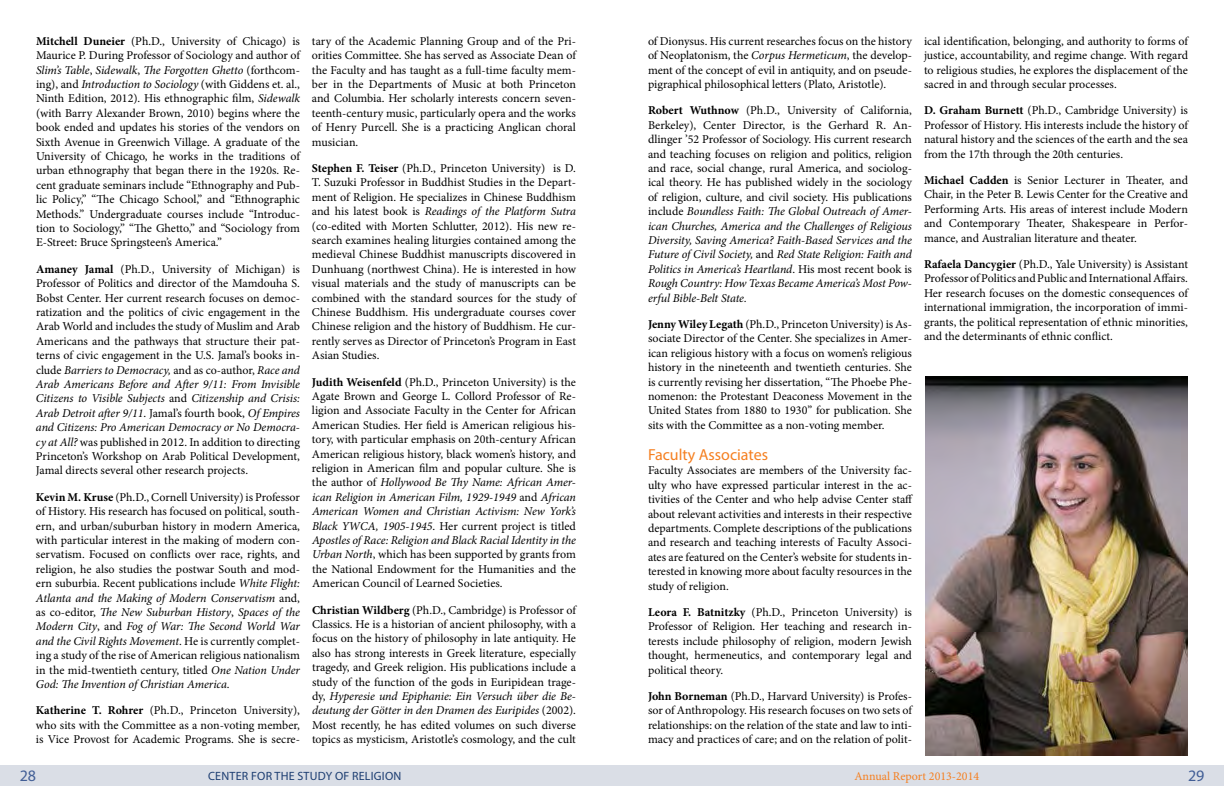
<style>
.page{position:relative;width:1224px;height:792px;background:#fff}
.page>*{position:absolute;margin:0;border:0;box-sizing:border-box;transform-origin:0 0}
.Headline1{font:16px "Myriad Pro";color:#f57f20}
.t1{font:16px "Myriad Pro";color:#415e96}
.Body{font:12px/14.4px "Minion Pro";color:#000;text-align:justify}
.t2{font:12px "Myriad Pro";letter-spacing:.02em;color:#1d3e72}
.t3{font:12px "Minion Pro";color:#f57f20}
.s1{font-weight:700}
.s2{font-style:italic}
</style>
<div class="page">
<div style="left:0;top:765px;width:1224px;height:21px;background:#dadee6"></div>
<img style="left:925px;top:376px;width:263px;height:380px">
<p class="Body" style="left:36px;top:34px;width:266px"><span class="s1">Mitchell Duneier</span> (Ph.D., University of Chicago) is Maurice P. During Professor of Sociology and author of <span class="s2">Slim’s Table</span>, <span class="s2">Sidewalk</span>, <span class="s2">The Forgotten Ghetto</span> (forthcom&shy;ing), and <span class="s2">Introduction to Sociology</span> (with Giddens et. al., Ninth Edition, 2012). His ethnographic film, <span class="s2">Sidewalk </span>(with Barry Alexander Brown, 2010) begins where the book ended and updates his stories of the vendors on Sixth Avenue in Greenwich Village. A graduate of the University of Chicago, he works in the traditions of urban ethnography that began there in the 1920s. Re&shy;cent graduate seminars include “Ethnography and Pub&shy;lic Policy,” “The Chicago School,” and “Ethnographic Methods.” Undergraduate courses include “Introduc&shy;tion to Sociology,” “The Ghetto,” and “Sociology from E-Street: Bruce Springsteen’s America.”</p>
<p class="Body" style="left:36px;top:262px;width:266px"><span class="s1">Amaney Jamal</span> (Ph.D., University of Michigan) is Professor of Politics and director of the Mamdouha S.<br>Bobst Center. Her current research focuses on democ&shy;ratization and the politics of civic engagement in the Arab World and includes the study of Muslim and Arab Americans and the pathways that structure their pat&shy;terns of civic engagement in the U.S. Jamal’s books in&shy;clude <span class="s2">Barriers to Democracy,</span> and as co-author, <span class="s2">Race and Arab Americans Before and After 9/11: From Invisible Citizens to Visible Subjects</span> and <span class="s2">Citizenship and Crisis:<br>Arab Detroit after 9/11</span>. Jamal’s fourth book, <span class="s2">Of Empires and Citizens: Pro American Democracy or No Democra&shy;cy at All?</span> was published in 2012. In addition to directing Princeton’s Workshop on Arab Political Development, Jamal directs several other research projects.</p>
<p class="Body" style="left:36px;top:490px;width:266px"><span class="s1">Kevin M. Kruse</span> (Ph.D., Cornell University) is Professor of History. His research has focused on political, south&shy;ern, and urban/suburban history in modern America, with particular interest in the making of modern con&shy;servatism. Focused on conflicts over race, rights, and religion, he also studies the postwar South and mod&shy;ern suburbia. Recent publications include <span class="s2">White Flight:<br>Atlanta and the Making of Modern Conservatism</span> and, as co-editor, <span class="s2">The New Suburban History</span>, <span class="s2">Spaces of the Modern City</span>, and <span class="s2">Fog of War: The Second World War and the Civil Rights Movement</span>. He is currently complet&shy;ing a study of the rise of American religious nationalism in the mid-twentieth century, titled <span class="s2">One Nation Under God: The Invention of Christian America</span>.</p>
<p class="Body" style="left:36px;top:703px;width:265px"><span class="s1">Katherine T. Rohrer</span> (Ph.D., Princeton University), who sits with the Committee as a non-voting member, is Vice Provost for Academic Programs. She is secre-</p>
<p class="Body" style="left:312px;top:34px;width:266px">tary of the Academic Planning Group and of the Pri&shy;orities Committee. She has served as Associate Dean of the Faculty and has taught as a full-time faculty mem&shy;ber in the Departments of Music at both Princeton and Columbia. Her scholarly interests concern seven&shy;teenth-century music, particularly opera and the works of Henry Purcell. She is a practicing Anglican choral musician.</p>
<p class="Body" style="left:312px;top:161px;width:266px"><span class="s1">Stephen F. Teiser</span> (Ph.D., Princeton University) is D.<br>T. Suzuki Professor in Buddhist Studies in the Depart&shy;ment of Religion. He specializes in Chinese Buddhism and his latest book is <span class="s2">Readings of the Platform Sutra </span>(co-edited with Morten Schlutter, 2012). His new re&shy;search examines healing liturgies contained among the medieval Chinese Buddhist manuscripts discovered in Dunhuang (northwest China). He is interested in how visual materials and the study of manuscripts can be combined with the standard sources for the study of Chinese Buddhism. His undergraduate courses cover Chinese religion and the history of Buddhism. He cur&shy;rently serves as Director of Princeton’s Program in East Asian Studies.</p>
<p class="Body" style="left:312px;top:375px;width:266px"><span class="s1">Judith Weisenfeld</span> (Ph.D., Princeton University) is the Agate Brown and George L. Collord Professor of Re&shy;ligion and Associate Faculty in the Center for African American Studies. Her field is American religious his&shy;tory, with particular emphasis on 20th-century African American religious history, black women’s history, and religion in American film and popular culture. She is the author of <span class="s2">Hollywood Be Thy Name: African Amer&shy;ican Religion in American Film, 1929-1949</span> and <span class="s2">African American Women and Christian Activism: New York’s Black YWCA, 1905-1945</span>. Her current project is titled <span class="s2">Apostles of Race: Religion and Black Racial Identity in the Urban North</span>, which has been supported by grants from the National Endowment for the Humanities and the American Council of Learned Societies.</p>
<p class="Body" style="left:312px;top:603px;width:266px"><span class="s1">Christian Wildberg</span> (Ph.D., Cambridge) is Professor of Classics. He is a historian of ancient philosophy, with a focus on the history of philosophy in late antiquity. He also has strong interests in Greek literature, especially tragedy, and Greek religion. His publications include a study of the function of the gods in Euripidean trage&shy;dy, <span class="s2">Hyperesie und Epiphanie: Ein Versuch über die Be&shy;deutung der Götter in den Dramen des Euripides</span> (2002).<br>Most recently, he has edited volumes on such diverse topics as mysticism, Aristotle’s cosmology, and the cult</p>
<p class="Body" style="left:648px;top:34px;width:266px">of Dionysus. His current researches focus on the history of Neoplatonism, the <span class="s2">Corpus Hermeticum</span>, the develop&shy;ment of the concept of evil in antiquity, and on pseude&shy;pigraphical philosophical letters (Plato, Aristotle).</p>
<p class="Body" style="left:648px;top:103px;width:266px"><span class="s1">Robert Wuthnow</span> (Ph.D., University of California, Berkeley), Center Director, is the Gerhard R. An&shy;dlinger ’52 Professor of Sociology. His current research and teaching focuses on religion and politics, religion and race, social change, rural America, and sociolog&shy;ical theory. He has published widely in the sociology of religion, culture, and civil society. His publications include <span class="s2">Boundless Faith: The Global Outreach of Amer&shy;ican Churches, America and the Challenges of Religious Diversity, Saving America? Faith-Based Services and the Future of Civil Society,</span> and <span class="s2">Red State Religion: Faith and Politics in America’s Heartland</span>. His most recent book is <span class="s2">Rough Country: How Texas Became America’s Most Pow&shy;erful Bible-Belt State.</span></p>
<p class="Body" style="left:648px;top:317px;width:266px"><span class="s1">Jenny Wiley Legath</span> (Ph.D., Princeton University) is As&shy;sociate Director of the Center. She specializes in Amer&shy;ican religious history with a focus on women’s religious history in the nineteenth and twentieth centuries. She is currently revising her dissertation, “The Phoebe Phe&shy;nomenon: the Protestant Deaconess Movement in the United States from 1880 to 1930” for publication. She sits with the Committee as a non-voting member.</p>
<p class="Headline1" style="left:648px;top:445px;width:122px">Faculty Associates</p>
<p class="Body" style="left:648px;top:463px;width:267px">Faculty Associates are members of the University fac&shy;ulty who have expressed particular interest in the ac&shy;tivities of the Center and who help advise Center staff about relevant activities and interests in their respective departments. Complete descriptions of the publications and research and teaching interests of Faculty Associ&shy;ates are featured on the Center’s website for students in&shy;terested in knowing more about faculty resources in the study of religion.</p>
<p class="Body" style="left:648px;top:605px;width:265px"><span class="s1">Leora F. Batnitzky</span> (Ph.D., Princeton University) is Professor of Religion. Her teaching and research in&shy;terests include philosophy of religion, modern Jewish thought, hermeneutics, and contemporary legal and political theory.</p>
<p class="Body" style="left:648px;top:689px;width:266px"><span class="s1">John Borneman</span> (Ph.D., Harvard University) is Profes&shy;sor of Anthropology. His research focuses on two sets of relationships: on the relation of the state and law to inti&shy;macy and practices of care; and on the relation of polit-</p>
<p class="Body" style="left:924px;top:34px;width:266px">ical identification, belonging, and authority to forms of justice, accountability, and regime change. With regard to religious studies, he explores the displacement of the sacred in and through secular processes.</p>
<p class="Body" style="left:924px;top:103px;width:266px"><span class="s1">D. Graham Burnett</span> (Ph.D., Cambridge University) is Professor of History. His interests include the history of natural history and the sciences of the earth and the sea from the 17th through the 20th centuries.</p>
<p class="Body" style="left:924px;top:173px;width:266px"><span class="s1">Michael Cadden</span> is Senior Lecturer in Theater, and Chair, in the Peter B. Lewis Center for the Creative and Performing Arts. His areas of interest include Modern and Contemporary Theater, Shakespeare in Perfor&shy;mance, and Australian literature and theater.</p>
<p class="Body" style="left:924px;top:257px;width:266px"><span class="s1">Rafaela Dancygier</span> (Ph.D., Yale University) is Assistant Professor of Politics and Public and International Affairs.<br>Her research focuses on the domestic consequences of international immigration, the incorporation of immi&shy;grants, the political representation of ethnic minorities, and the determinants of ethnic conflict.</p>
<h1 class="t1" style="left:20px;top:766px;width:18px">28</h1>
<p class="t2" style="left:208px;top:769px;width:195px">CENTER FOR THE STUDY OF RELIGION</p>
<p class="t3" style="left:854px;top:768px;width:126px">Annual Report 2013-2014</p>
<h1 class="t1" style="left:1188px;top:766px;width:18px">29</h1>
</div>
